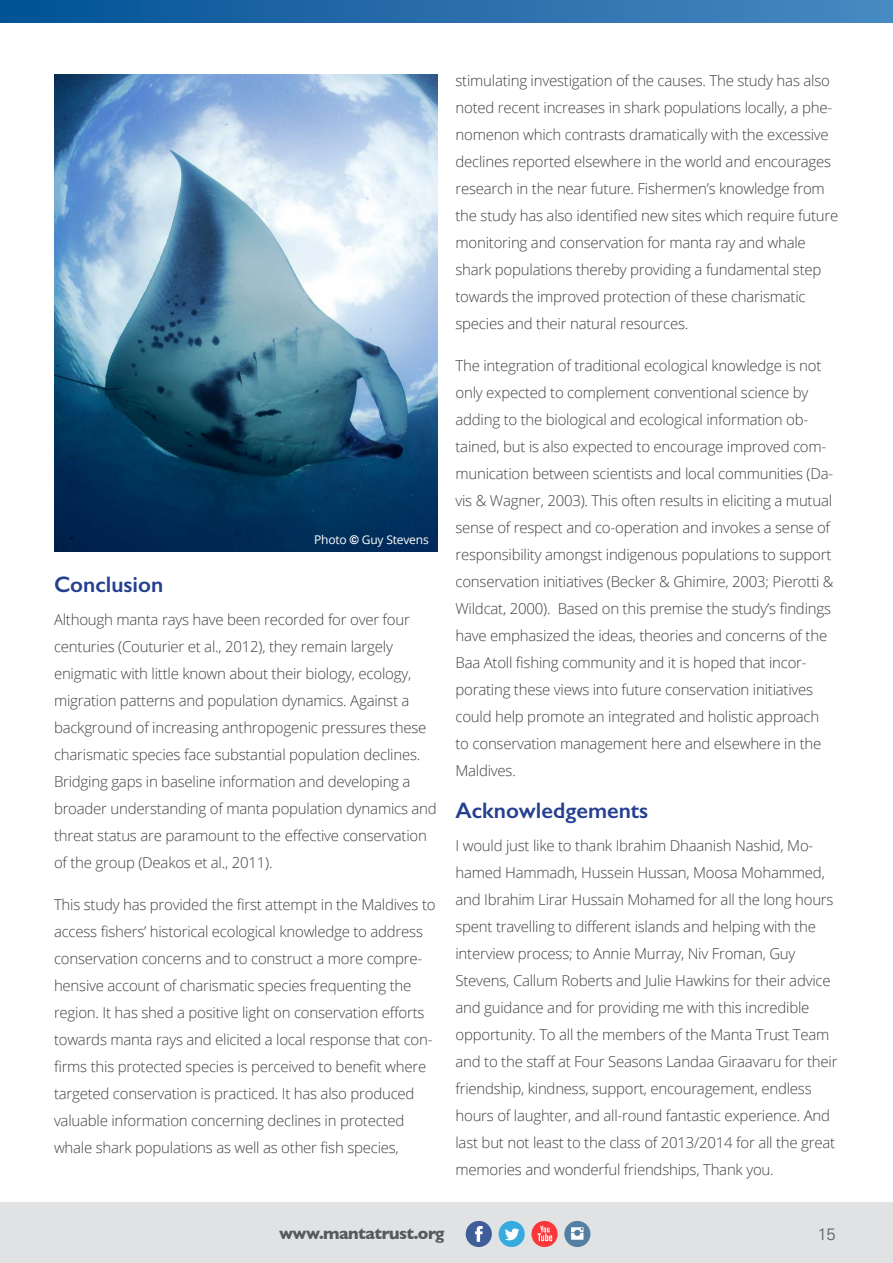
<style>
.page{position:relative;width:893px;height:1263px;background:#fff}
.page>*{position:absolute;margin:0;border:0;box-sizing:border-box;transform-origin:0 0}
.t1{font:600 22.5px "Gill Sans";color:#25408f}
.t2{font:700 16.5px "Gill Sans";letter-spacing:-.03em;color:#58595b}
.t3{font:300 16.5px "Univers";color:#58595b}
.t4{font:300 15px/27px "Open Sans";letter-spacing:-.015em;color:#414042}
.t5{font:12px "Open Sans";letter-spacing:-.015em;color:#fff}
.s1{font-family:"Arial";font-weight:900}
</style>
<div class="page">
<div style="left:0;top:1201px;width:893px;height:62px;background:#e1e2e3"></div>
<div style="left:0;top:0;width:893px;height:22px;background:linear-gradient(to right,#025295,#4b89c1)"></div>
<div style="left:466px;top:1221px;width:26px;height:26px;background:#3e5d99;border-radius:50%"></div>
<svg style="left:475px;top:1226px;width:8px;height:16px"></svg>
<div style="left:499px;top:1221px;width:26px;height:26px;background:#36abdf;border-radius:50%"></div>
<svg style="left:505px;top:1228px;width:14px;height:12px"></svg>
<div style="left:564px;top:1221px;width:26px;height:26px;background:#5380a2;border-radius:50%"></div>
<svg style="left:571px;top:1227px;width:12px;height:13px"></svg>
<svg style="left:531px;top:1221px;width:27px;height:26px"></svg>
<svg style="left:537px;top:1225px;width:15px;height:16px"></svg>
<img style="left:54px;top:75px;width:383px;height:477px">
<p class="t5" style="left:314px;top:531px;width:116px">Photo <span class="s1">©</span> Guy Stevens</p>
<h1 class="t1" style="left:54px;top:571px;width:111px">Conclusion</h1>
<p class="t4" style="left:54px;top:606px;width:384px">Although manta rays have been recorded for over four centuries (Couturier et al., 2012), they remain largely enigmatic with little known about their biology, ecology, migration patterns and population dynamics. Against a background of increasing anthropogenic pressures these charismatic species face substantial population declines.<br>Bridging gaps in baseline information and developing a broader understanding of manta population dynamics and threat status are paramount to the effective conservation of the group (Deakos et al., 2011).</p>
<p class="t4" style="left:54px;top:891px;width:383px">This study has provided the first attempt in the Maldives to access fishers’ historical ecological knowledge to address conservation concerns and to construct a more compre&shy;hensive account of charismatic species frequenting the region. It has shed a positive light on conservation efforts towards manta rays and elicited a local response that con&shy;firms this protected species is perceived to benefit where targeted conservation is practiced. It has also produced valuable information concerning declines in protected whale shark populations as well as other fish species,</p>
<p class="t4" style="left:455px;top:67px;width:384px">stimulating investigation of the causes. The study has also noted recent increases in shark populations locally, a phe&shy;nomenon which contrasts dramatically with the excessive declines reported elsewhere in the world and encourages research in the near future. Fishermen’s knowledge from the study has also identified new sites which require future monitoring and conservation for manta ray and whale shark populations thereby providing a fundamental step towards the improved protection of these charismatic species and their natural resources.</p>
<p class="t4" style="left:455px;top:352px;width:380px">The integration of traditional ecological knowledge is not only expected to complement conventional science by adding to the biological and ecological information ob&shy;tained, but is also expected to encourage improved com&shy;munication between scientists and local communities (Da&shy;vis &amp; Wagner, 2003). This often results in eliciting a mutual sense of respect and co-operation and invokes a sense of responsibility amongst indigenous populations to support conservation initiatives (Becker &amp; Ghimire, 2003; Pierotti &amp; Wildcat, 2000). Based on this premise the study’s findings have emphasized the ideas, theories and concerns of the Baa Atoll fishing community and it is hoped that incor&shy;porating these views into future conservation initiatives could help promote an integrated and holistic approach to conservation management here and elsewhere in the Maldives.</p>
<h1 class="t1" style="left:455px;top:797px;width:194px">Acknowledgements</h1>
<p class="t4" style="left:455px;top:832px;width:384px">I would just like to thank Ibrahim Dhaanish Nashid, Mo&shy;hamed Hammadh, Hussein Hussan, Moosa Mohammed, and Ibrahim Lirar Hussain Mohamed for all the long hours spent travelling to different islands and helping with the interview process; to Annie Murray, Niv Froman, Guy Stevens, Callum Roberts and Julie Hawkins for their advice and guidance and for providing me with this incredible opportunity. To all the members of the Manta Trust Team and to the staff at Four Seasons Landaa Giraavaru for their friendship, kindness, support, encouragement, endless hours of laughter, and all-round fantastic experience. And last but not least to the class of 2013/2014 for all the great memories and wonderful friendships, Thank you.</p>
<p class="t2" style="left:279px;top:1220px;width:167px">www.mantatrust.org</p>
<p class="t3" style="left:818px;top:1224px;width:19px">15</p>
</div>
